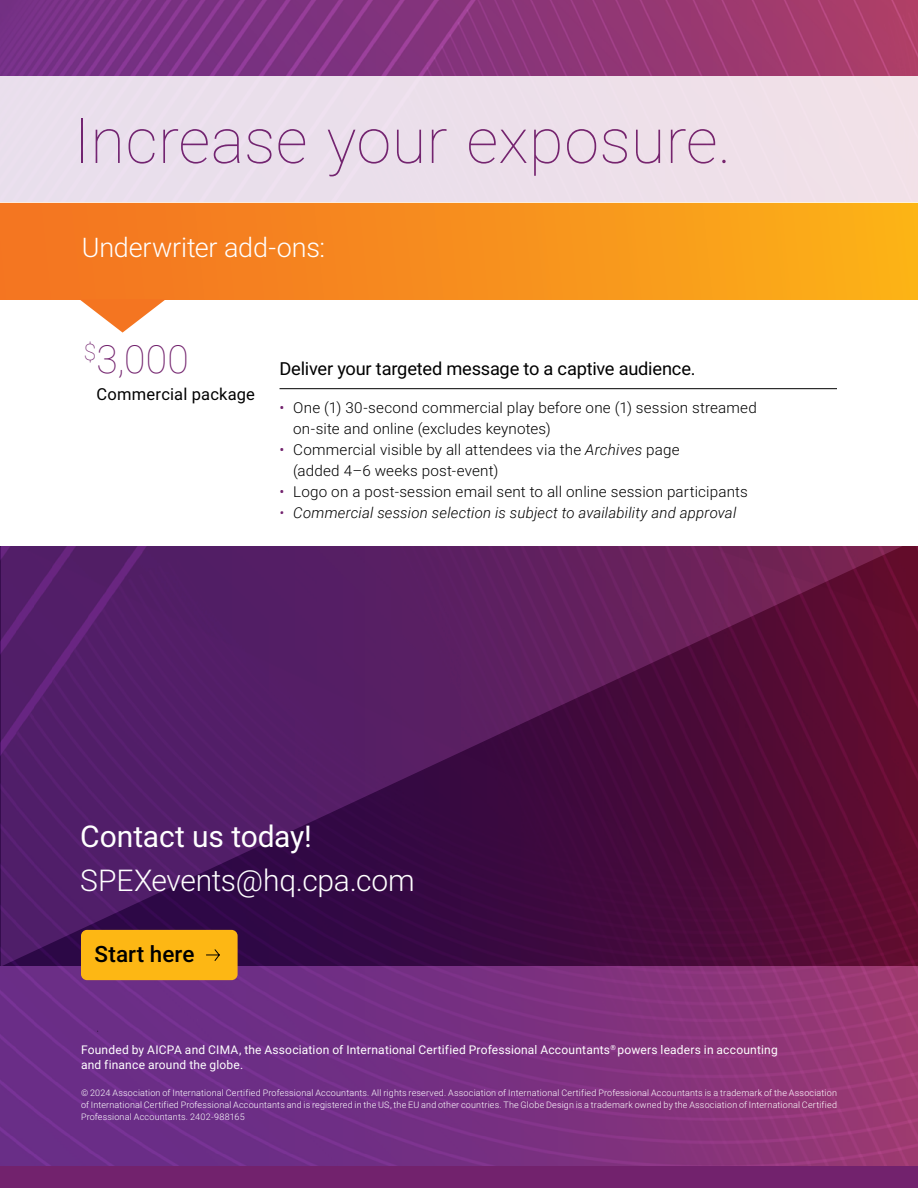
<style>
.page{position:relative;width:918px;height:1188px;background:#fff}
.page>*{position:absolute;margin:0;border:0;box-sizing:border-box;transform-origin:0 0}
.t1{font:100 63px "Roboto";letter-spacing:.005em;color:#72226d}
.t2{font:100 39px "Roboto";color:#72226d}
.t3{font:300 30px "Roboto";letter-spacing:-.01em;color:#fff}
.t4{font:30px "Roboto";letter-spacing:-.01em;color:#fff}
.t5{font:300 27px "Roboto";letter-spacing:-.005em;color:#fff}
.t6{font:500 22.5px "Roboto";color:#000}
.t7{font:18px "Roboto";letter-spacing:-.01em;color:#000}
.t8{font:16.5px "Roboto";letter-spacing:.015em;color:#000}
.t9{font:300 15px/21px "Roboto";letter-spacing:.01em;color:#000}
.t10{font:italic 300 15px "Roboto";letter-spacing:.01em;color:#000}
.t11{font:12px/15px "Roboto";letter-spacing:.015em;color:#fff}
.t12{font:300 9px/12px "Roboto";letter-spacing:.02em;color:#fff;text-align:justify}
.s1{color:#72226d}
.s2{font-style:italic}
</style>
<div class="page">
<img style="left:0;top:546px;width:918px;height:621px">
<svg style="left:1px;top:620px;width:917px;height:346px;background:#4d124d"></svg>
<svg style="left:1px;top:546px;width:917px;height:74px;background:#5e1d5c"></svg>
<div style="left:0;top:1167px;width:918px;height:21px;background:#72226d"></div>
<img style="left:0;top:0;width:918px;height:76px">
<div style="left:0;top:202px;width:918px;height:97px;background:linear-gradient(to right,#f37022,#fcb018)"></div>
<svg style="left:79px;top:299px;width:87px;height:34px"></svg>
<div style="left:0;top:76px;width:918px;height:126px;background:#ecdfeb"></div>
<hr style="left:280px;top:388px;width:557px;height:1px;background:#000">
<div style="left:81px;top:930px;width:157px;height:50px;background:#fdb714;border-radius:6px"></div>
<svg style="left:206px;top:949px;width:14px;height:12px"></svg>
<h1 class="t1" style="left:74px;top:96px;width:658px">Increase your exposure.</h1>
<h3 class="t5" style="left:82px;top:228px;width:245px">Underwriter add-ons:</h3>
<h2 class="t2" style="left:84px;top:332px;width:107px"><sup>$</sup>3,000</h2>
<h3 class="t8" style="left:96px;top:382px;width:160px">Commercial package</h3>
<h3 class="t7" style="left:280px;top:356px;width:417px">Deliver your targeted message to a captive audience.</h3>
<h3 class="t9" style="left:293px;top:397px;width:465px;text-indent:-14px"><span class="s1">•</span> One (1) 30-second commercial play before one (1) session streamed on-site and online (excludes keynotes)</h3>
<h3 class="t9" style="left:293px;top:439px;width:388px;text-indent:-14px"><span class="s1">•</span> Commercial visible by all attendees via the <span class="s2">Archives</span> page (added 4–6 weeks post-event)</h3>
<h3 class="t9" style="left:280px;top:481px;width:470px"><span class="s1">•</span> Logo on a post-session email sent to all online session participants</h3>
<h3 class="t10" style="left:280px;top:503px;width:458px"><span class="s1">•</span> Commercial session selection is subject to availability and approval</h3>
<h3 class="t4" style="left:80px;top:816px;width:233px">Contact us today!</h3>
<h3 class="t3" style="left:80px;top:859px;width:336px">SPEXevents@hq.cpa.com</h3>
<h3 class="t6" style="left:94px;top:938px;width:101px">Start here</h3>
<h3 class="t11" style="left:81px;top:1042px;width:698px">Founded by AICPA and CIMA, the Association of International Certified Professional Accountants<sup>®</sup> powers leaders in accounting and finance around the globe.</h3>
<p class="t12" style="left:81px;top:1087px;width:758px">© 2024 Association of International Certified Professional Accountants. All rights reserved. Association of International Certified Professional Accountants is a trademark of the Association of International Certified Professional Accountants and is registered in the US, the EU and other countries. The Globe Design is a trademark owned by the Association of International Certified Professional Accountants. 2402-988165</p>
</div>
